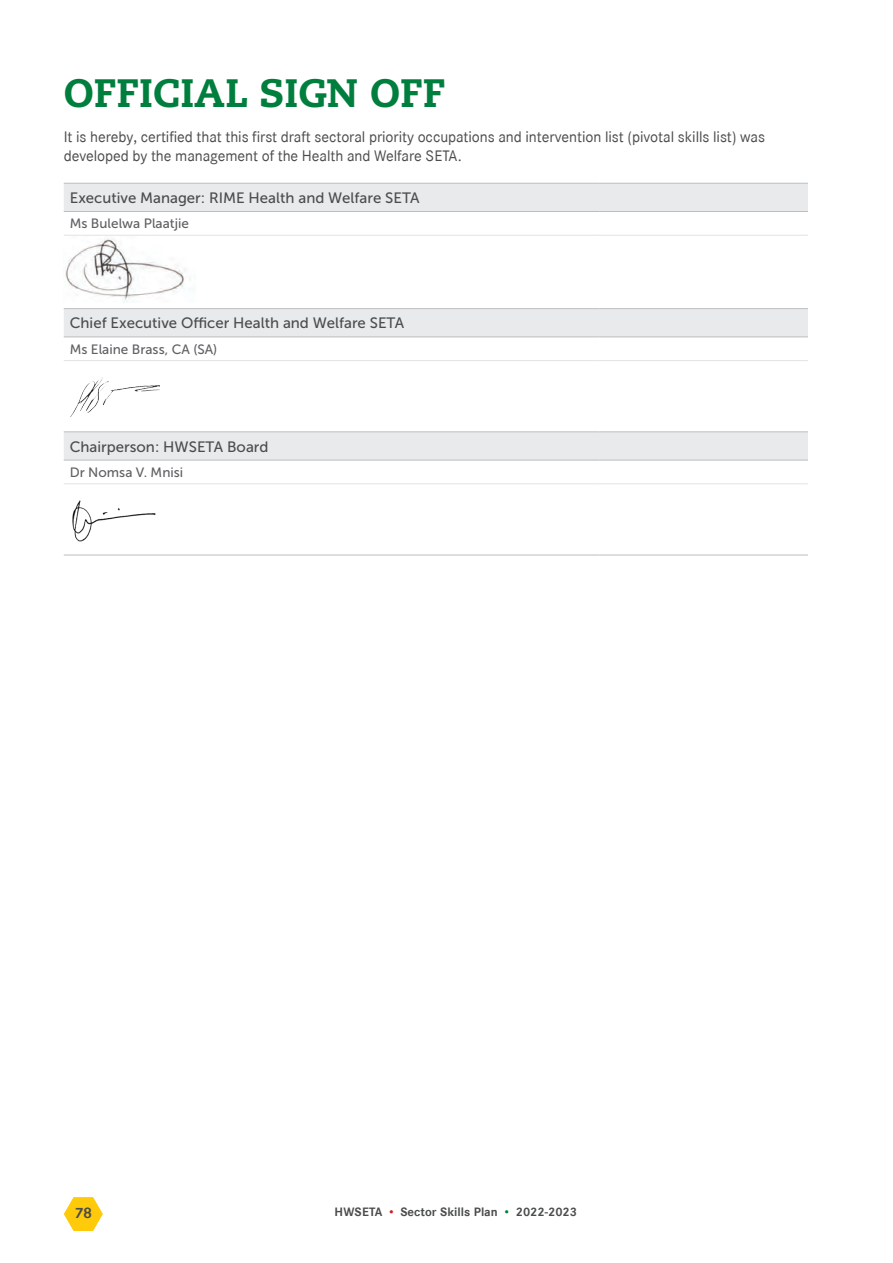
<style>
.page{position:relative;width:893px;height:1263px;background:#fff}
.page>*{position:absolute;margin:0;border:0;box-sizing:border-box;transform-origin:0 0}
.t1{font:800 39.6px "Caecilia LT Std";color:#007e3d}
.t2{font:15px/19.5px "Corporate SBQ";letter-spacing:-.005em;color:#4b4c4d}
.t3{font:15px "Museo Sans 500";color:#4b4c4d}
.t4{font:700 15px "Corporate SBQ";color:#4b4c4d}
.t5{font:13.5px "Museo Sans 500";color:#606063}
.t6{font:700 12px "Corporate SBQ";color:#4b4c4d}
.s1{color:#d7171f}
.s2{color:#007e3d}
</style>
<div class="page">
<svg style="left:64px;top:1197px;width:39px;height:34px"></svg>
<div style="left:64px;top:184px;width:744px;height:27px;background:#e9eaeb"></div>
<svg style="left:64px;top:309px;width:744px;height:246px"></svg>
<hr style="left:64px;top:235px;width:536px;height:1px;background:#e1e2e4">
<hr style="left:600px;top:235px;width:208px;height:1px;background:#e1e2e4">
<hr style="left:64px;top:360px;width:536px;height:1px;background:#e1e2e4">
<hr style="left:600px;top:360px;width:208px;height:1px;background:#e1e2e4">
<hr style="left:64px;top:483px;width:536px;height:1px;background:#e1e2e4">
<hr style="left:600px;top:483px;width:208px;height:1px;background:#e1e2e4">
<hr style="left:64px;top:183px;width:536px;height:1px;background:#bcbdc0">
<hr style="left:600px;top:183px;width:208px;height:1px;background:#bcbdc0">
<hr style="left:64px;top:308px;width:536px;height:1px;background:#bcbdc0">
<hr style="left:600px;top:308px;width:208px;height:1px;background:#bcbdc0">
<hr style="left:64px;top:431px;width:536px;height:1px;background:#bcbdc0">
<hr style="left:600px;top:431px;width:208px;height:1px;background:#bcbdc0">
<hr style="left:64px;top:555px;width:536px;height:1px;background:#bcbdc0">
<hr style="left:600px;top:555px;width:208px;height:1px;background:#bcbdc0">
<hr style="left:64px;top:211px;width:536px;height:1px;background:#bcbdc0">
<hr style="left:600px;top:211px;width:208px;height:1px;background:#bcbdc0">
<hr style="left:64px;top:336px;width:536px;height:1px;background:#bcbdc0">
<hr style="left:600px;top:336px;width:208px;height:1px;background:#bcbdc0">
<hr style="left:64px;top:460px;width:536px;height:1px;background:#bcbdc0">
<hr style="left:600px;top:460px;width:208px;height:1px;background:#bcbdc0">
<img style="left:64px;top:371px;width:96px;height:57px">
<img style="left:64px;top:487px;width:104px;height:66px">
<img style="left:65px;top:239px;width:121px;height:63px">
<h1 class="t1" style="left:64px;top:69px;width:383px">OFFICIAL SIGN OFF</h1>
<p class="t2" style="left:64px;top:127px;width:703px">It is hereby, certified that this first draft sectoral priority occupations and intervention list (pivotal skills list) was developed by the management of the Health and Welfare SETA.</p>
<p class="t3" style="left:70px;top:190px;width:351px">Executive Manager: RIME Health and Welfare SETA</p>
<p class="t5" style="left:70px;top:216px;width:121px">Ms Bulelwa Plaatjie</p>
<p class="t3" style="left:70px;top:315px;width:336px">Chief Executive Officer Health and Welfare SETA</p>
<p class="t5" style="left:70px;top:342px;width:149px">Ms Elaine Brass, CA (SA)</p>
<p class="t3" style="left:70px;top:438px;width:200px">Chairperson: HWSETA Board</p>
<p class="t5" style="left:70px;top:465px;width:115px">Dr Nomsa V. Mnisi</p>
<p class="t4" style="left:74px;top:1204px;width:19px">78</p>
<p class="t6" style="left:335px;top:1204px;width:244px">HWSETA <span class="s1">•</span> Sector Skills Plan <span class="s2">•</span> 2022-2023</p>
</div>
